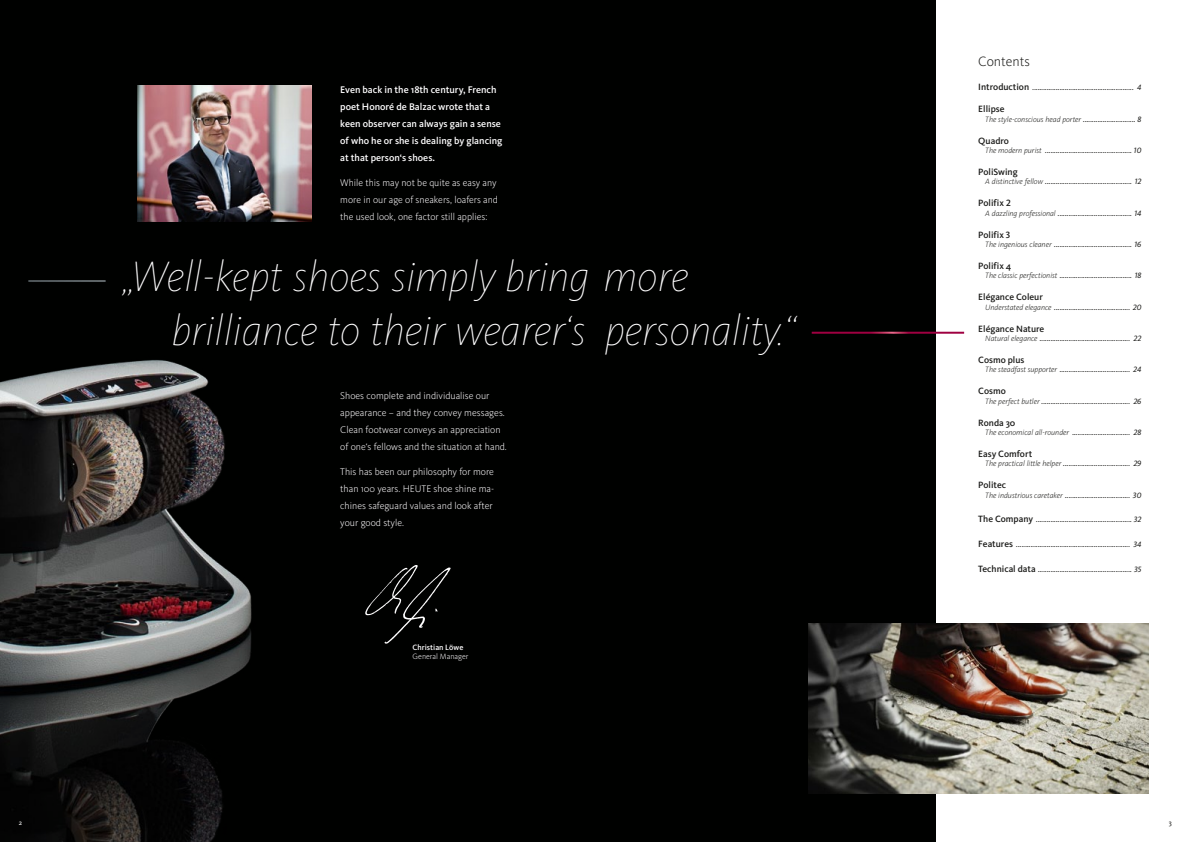
<style>
.page{position:relative;width:1191px;height:842px;background:#fff}
.page>*{position:absolute;margin:0;border:0;box-sizing:border-box;transform-origin:0 0}
.t1{font:italic 100 44px/54px "Kievit OT";letter-spacing:-.005em;color:#fff}
.t2{font:300 14px "Kievit OT";color:#1a1a18}
.t3{font:300 10px/17px "Kievit OT";color:#fff}
.t4{font:500 10px/17px "Kievit OT";color:#fff}
.t5{font:500 9.4px "Kievit OT";color:#1a1a18}
.t6{font:italic 8px "Kievit OT";color:#1a1a18}
.t7{font:300 8px "Kievit OT";color:#fff}
.t8{font:500 8px "Kievit OT";color:#fff}
.t9{font:7px "Kievit OT";color:#fff}
.t10{font:7px "Kievit OT";color:#1a1a18}
.s1{font-weight:500;font-style:normal;font-size:9.4px}
.s2{font-weight:300}
</style>
<div class="page">
<div style="left:0;top:0;width:935px;height:842px;background:#000100"></div>
<img style="left:0;top:360px;width:252px;height:482px">
<img style="left:138px;top:85px;width:174px;height:136px">
<img style="left:808px;top:624px;width:340px;height:170px">
<img style="left:365px;top:565px;width:86px;height:79px">
<hr style="left:28px;top:280px;width:78px;height:2px;background:#fff">
<hr style="left:811px;top:332px;width:153px;height:2px;background:#fff">
<p class="t4" style="left:340px;top:81px;width:164px">Even back in the 18th century, French poet Honoré de Balzac wrote that a keen observer can always gain a sense of who he or she is dealing by glancing at that person‘s shoes.</p>
<p class="t3" style="left:340px;top:174px;width:159px">While this may not be quite as easy any more in our age of sneakers, loafers and the used look, one factor still applies:</p>
<h1 class="t1" style="left:171px;top:249px;width:626px;text-indent:-49px">„Well-kept shoes simply bring more brilliance to their wearer‘s personality.“</h1>
<p class="t3" style="left:340px;top:387px;width:168px">Shoes complete and individualise our appearance – and they convey messages.<br>Clean footwear conveys an appreciation of one‘s fellows and the situation at hand.</p>
<p class="t3" style="left:340px;top:463px;width:155px">This has been our philosophy for more than 100 years. HEUTE shoe shine ma&shy;chines safeguard values and look after your good style.</p>
<p class="t8" style="left:412px;top:642px;width:52px">Christian Löwe</p>
<p class="t7" style="left:412px;top:651px;width:57px">General Manager</p>
<h2 class="t2" style="left:978px;top:53px;width:53px">Contents</h2>
<p class="t6" style="left:978px;top:83px;width:164px"><span class="s1">Introduction</span> ........................................................ 4</p>
<p class="t5" style="left:978px;top:103px;width:28px">Ellipse</p>
<p class="t6" style="left:985px;top:114px;width:157px"><span class="s2">The style-conscious head porter</span> ............................. 8</p>
<p class="t5" style="left:978px;top:135px;width:32px">Quadro</p>
<p class="t6" style="left:985px;top:146px;width:157px"><span class="s2">The modern purist</span> ................................................ 10</p>
<p class="t5" style="left:978px;top:166px;width:41px">PoliSwing</p>
<p class="t6" style="left:985px;top:177px;width:158px"><span class="s2">A distinctive fellow</span> ................................................ 12</p>
<p class="t5" style="left:978px;top:197px;width:34px">Polifix 2</p>
<p class="t6" style="left:985px;top:208px;width:157px"><span class="s2">A dazzling professional</span> ......................................... 14</p>
<p class="t5" style="left:978px;top:229px;width:34px">Polifix 3</p>
<p class="t6" style="left:985px;top:240px;width:157px"><span class="s2">The ingenious cleaner</span> ........................................... 16</p>
<p class="t5" style="left:978px;top:260px;width:35px">Polifix 4</p>
<p class="t6" style="left:985px;top:271px;width:157px"><span class="s2">The classic perfectionist</span> ........................................ 18</p>
<p class="t5" style="left:978px;top:291px;width:66px">Elégance Coleur</p>
<p class="t6" style="left:985px;top:302px;width:158px"><span class="s2">Understated elegance</span> .......................................... 20</p>
<p class="t5" style="left:978px;top:323px;width:68px">Elégance Nature</p>
<p class="t6" style="left:985px;top:334px;width:158px"><span class="s2">Natural elegance</span> .................................................. 22</p>
<p class="t5" style="left:978px;top:354px;width:48px">Cosmo plus</p>
<p class="t6" style="left:985px;top:365px;width:158px"><span class="s2">The steadfast supporter</span> ....................................... 24</p>
<p class="t5" style="left:978px;top:385px;width:29px">Cosmo</p>
<p class="t6" style="left:985px;top:396px;width:158px"><span class="s2">The perfect butler</span> ................................................. 26</p>
<p class="t5" style="left:978px;top:417px;width:39px">Ronda 30</p>
<p class="t6" style="left:985px;top:428px;width:157px"><span class="s2">The economical all-rounder</span> ................................ 28</p>
<p class="t5" style="left:978px;top:448px;width:55px">Easy Comfort</p>
<p class="t6" style="left:985px;top:459px;width:158px"><span class="s2">The practical little helper</span> ..................................... 29</p>
<p class="t5" style="left:978px;top:479px;width:29px">Politec</p>
<p class="t6" style="left:985px;top:490px;width:158px"><span class="s2">The industrious caretaker</span> .................................... 30</p>
<p class="t6" style="left:978px;top:515px;width:164px"><span class="s1">The Company</span> ..................................................... 32</p>
<p class="t6" style="left:978px;top:540px;width:165px"><span class="s1">Features</span> ............................................................... 34</p>
<p class="t6" style="left:978px;top:564px;width:165px"><span class="s1">Technical data</span> .................................................... 35</p>
<p class="t9" style="left:19px;top:818px;width:5px">2</p>
<p class="t10" style="left:1168px;top:818px;width:5px">3</p>
</div>
